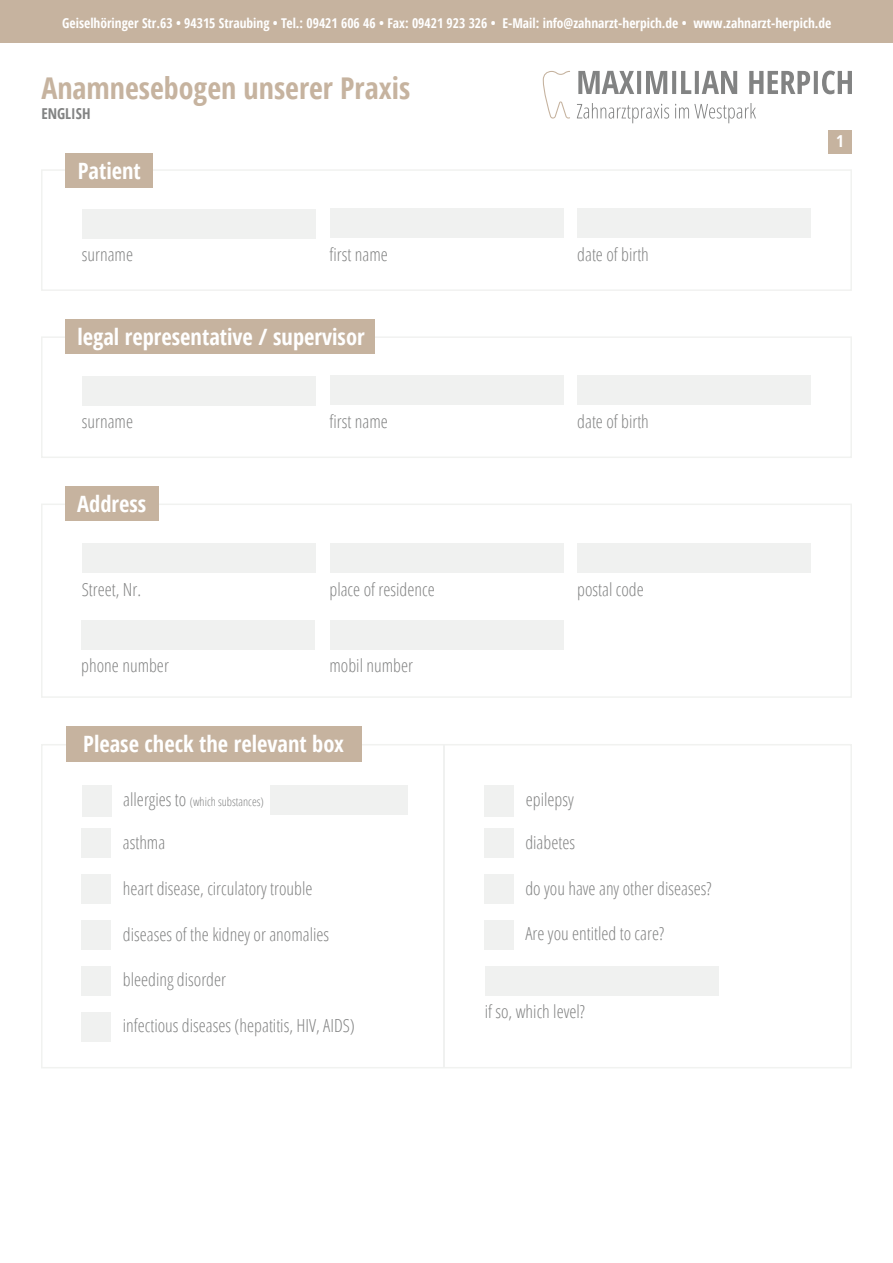
<style>
.page{position:relative;width:893px;height:1263px;background:#fff}
.page>*{position:absolute;margin:0;border:0;box-sizing:border-box;transform-origin:0 0}
.t1{font:700 condensed 30px "Open Sans";color:#c6b39f}
.t2{font:700 condensed 22.5px "Open Sans";color:#fff}
.t3{font:300 condensed 18px "Open Sans";color:#828383}
.t4{font:700 condensed 16.5px "Open Sans";color:#fff}
.t5{font:700 condensed 15px "Open Sans";color:#828383}
.t6{font:700 condensed 13.5px "Open Sans";color:#fff}
.t7{font:300 condensed 12px "Open Sans";color:#828383}
.s1{font-size:18px}
</style>
<div class="page">
<div style="left:0;top:0;width:893px;height:43px;background:#c6b39f"></div>
<svg style="left:577px;top:71px;width:275px;height:52px"></svg>
<svg style="left:543px;top:71px;width:27px;height:48px"></svg>
<div style="left:41px;top:169px;width:811px;height:122px;border:2px solid #f1f2f0"></div>
<div style="left:66px;top:154px;width:87px;height:34px;background:#c6b39f"></div>
<div style="left:82px;top:209px;width:234px;height:30px;background:#f0f1f0"></div>
<div style="left:330px;top:208px;width:233px;height:30px;background:#f0f1f0"></div>
<div style="left:577px;top:208px;width:234px;height:30px;background:#f0f1f0"></div>
<div style="left:41px;top:336px;width:811px;height:122px;border:2px solid #f1f2f0"></div>
<div style="left:65px;top:319px;width:310px;height:34px;background:#c6b39f"></div>
<div style="left:82px;top:376px;width:234px;height:30px;background:#f0f1f0"></div>
<div style="left:330px;top:375px;width:233px;height:30px;background:#f0f1f0"></div>
<div style="left:577px;top:375px;width:234px;height:30px;background:#f0f1f0"></div>
<div style="left:41px;top:503px;width:811px;height:195px;border:2px solid #f1f2f0"></div>
<div style="left:66px;top:487px;width:93px;height:34px;background:#c6b39f"></div>
<div style="left:82px;top:543px;width:234px;height:30px;background:#f0f1f0"></div>
<div style="left:330px;top:543px;width:233px;height:30px;background:#f0f1f0"></div>
<div style="left:577px;top:543px;width:234px;height:30px;background:#f0f1f0"></div>
<div style="left:81px;top:620px;width:234px;height:30px;background:#f0f1f0"></div>
<div style="left:330px;top:620px;width:233px;height:30px;background:#f0f1f0"></div>
<div style="left:41px;top:744px;width:811px;height:324px;border:2px solid #f1f2f0"></div>
<div style="left:66px;top:727px;width:296px;height:35px;background:#c6b39f"></div>
<div style="left:82px;top:785px;width:30px;height:31px;background:#f0f1f0"></div>
<div style="left:270px;top:785px;width:138px;height:30px;background:#f0f1f0"></div>
<div style="left:81px;top:828px;width:30px;height:30px;background:#f0f1f0"></div>
<div style="left:81px;top:874px;width:30px;height:30px;background:#f0f1f0"></div>
<div style="left:81px;top:920px;width:30px;height:30px;background:#f0f1f0"></div>
<div style="left:81px;top:966px;width:30px;height:30px;background:#f0f1f0"></div>
<div style="left:81px;top:1012px;width:30px;height:30px;background:#f0f1f0"></div>
<div style="left:484px;top:785px;width:30px;height:31px;background:#f0f1f0"></div>
<div style="left:484px;top:828px;width:30px;height:30px;background:#f0f1f0"></div>
<div style="left:484px;top:874px;width:30px;height:30px;background:#f0f1f0"></div>
<div style="left:484px;top:920px;width:30px;height:30px;background:#f0f1f0"></div>
<hr style="left:443px;top:745px;width:2px;height:323px;background:#f0f1f0">
<div style="left:828px;top:130px;width:24px;height:24px;background:#c6b39f"></div>
<div style="left:485px;top:966px;width:234px;height:30px;background:#f0f1f0"></div>
<p class="t6" style="left:62px;top:13px;width:771px">Geiselhöringer Str.63 • 94315 Straubing • Tel.: 09421 606 46 • Fax: 09421 923 326 • E-Mail: info@zahnarzt-herpich.de • www.zahnarzt-herpich.de</p>
<h1 class="t1" style="left:41px;top:67px;width:370px">Anamnesebogen unserer Praxis</h1>
<p class="t5" style="left:41px;top:103px;width:51px">ENGLISH</p>
<p class="t2" style="left:78px;top:155px;width:65px">Patient</p>
<p class="t3" style="left:82px;top:243px;width:53px">surname</p>
<p class="t3" style="left:330px;top:243px;width:60px">first name</p>
<p class="t3" style="left:577px;top:243px;width:73px">date of birth</p>
<p class="t2" style="left:77px;top:321px;width:289px">legal representative / supervisor</p>
<p class="t3" style="left:82px;top:410px;width:53px">surname</p>
<p class="t3" style="left:330px;top:410px;width:60px">first name</p>
<p class="t3" style="left:577px;top:410px;width:73px">date of birth</p>
<p class="t2" style="left:77px;top:488px;width:71px">Address</p>
<p class="t3" style="left:82px;top:577px;width:61px">Street, Nr.</p>
<p class="t3" style="left:330px;top:577px;width:107px">place of residence</p>
<p class="t3" style="left:577px;top:577px;width:68px">postal code</p>
<p class="t3" style="left:81px;top:653px;width:89px">phone number</p>
<p class="t3" style="left:330px;top:653px;width:85px">mobil number</p>
<p class="t2" style="left:83px;top:728px;width:262px">Please check the relevant box</p>
<p class="t7" style="left:123px;top:794px;width:142px"><span class="s1">allergies to</span> (which substances)</p>
<p class="t3" style="left:123px;top:830px;width:44px">asthma</p>
<p class="t3" style="left:123px;top:876px;width:191px">heart disease, circulatory trouble</p>
<p class="t3" style="left:123px;top:922px;width:208px">diseases of the kidney or anomalies</p>
<p class="t3" style="left:123px;top:968px;width:105px">bleeding disorder</p>
<p class="t3" style="left:123px;top:1014px;width:234px">infectious diseases (hepatitis, HIV, AIDS)</p>
<p class="t3" style="left:526px;top:787px;width:49px">epilepsy</p>
<p class="t3" style="left:525px;top:830px;width:51px">diabetes</p>
<p class="t3" style="left:525px;top:876px;width:188px">do you have any other diseases?</p>
<p class="t3" style="left:525px;top:922px;width:140px">Are you entitled to care?</p>
<p class="t3" style="left:485px;top:1000px;width:102px">if so, which level?</p>
<p class="t4" style="left:836px;top:130px;width:9px">1</p>
</div>
